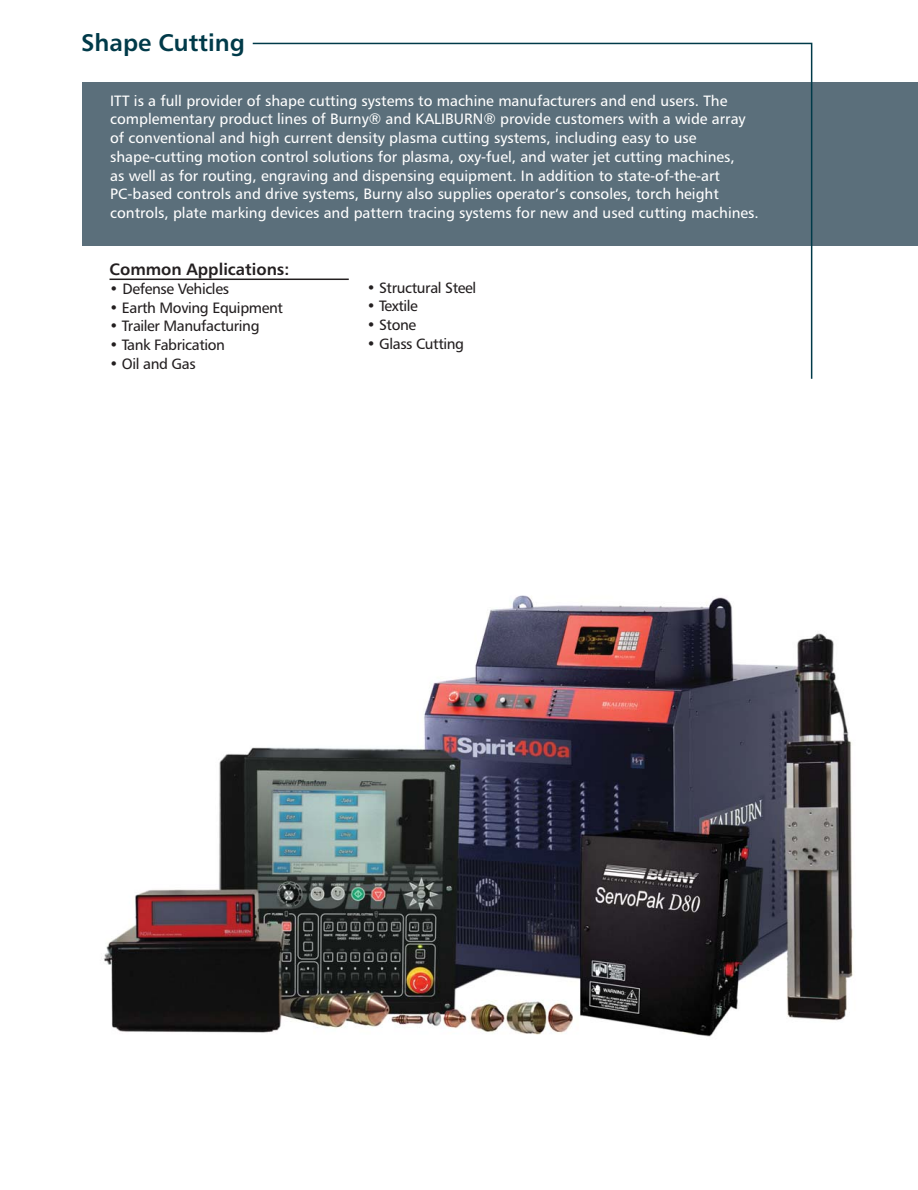
<style>
.page{position:relative;width:918px;height:1190px;background:#fff}
.page>*{position:absolute;margin:0;border:0;box-sizing:border-box;transform-origin:0 0}
.t1{font:24px "Humanist 777 BT Bold B";color:#003a49}
.t2{font:16.5px "Humanist 777 BT Bold B";color:#231f20}
.t3{font:15px/18.8px "Humanist 777 BT Roman B";color:#fff}
.t4{font:15px "Humanist 777 BT Roman B";letter-spacing:-.025em;color:#231f20}
</style>
<div class="page">
<img style="left:104px;top:595px;width:749px;height:442px">
<div style="left:82px;top:82px;width:836px;height:164px;background:#5b6f7b"></div>
<hr style="left:110px;top:278px;width:239px;height:2px;background:#231f20">
<svg style="left:251px;top:42px;width:562px;height:337px"></svg>
<h1 class="t1" style="left:81px;top:33px;width:165px">Shape Cutting</h1>
<p class="t3" style="left:110px;top:92px;width:650px">ITT is a full provider of shape cutting systems to machine manufacturers and end users. The complementary product lines of Burny® and KALIBURN® provide customers with a wide array of conventional and high current density plasma cutting systems, including easy to use shape-cutting motion control solutions for plasma, oxy-fuel, and water jet cutting machines,<br>as well as for routing, engraving and dispensing equipment. In addition to state-of-the-art PC-based controls and drive systems, Burny also supplies operator’s consoles, torch height controls, plate marking devices and pattern tracing systems for new and used cutting machines.</p>
<p class="t2" style="left:110px;top:263px;width:181px">Common Applications:</p>
<p class="t4" style="left:110px;top:282px;width:121px">• Defense Vehicles</p>
<p class="t4" style="left:110px;top:301px;width:175px">• Earth Moving Equipment</p>
<p class="t4" style="left:110px;top:320px;width:152px">• Trailer Manufacturing</p>
<p class="t4" style="left:110px;top:339px;width:117px">• Tank Fabrication</p>
<p class="t4" style="left:110px;top:357px;width:88px">• Oil and Gas</p>
<p class="t4" style="left:367px;top:281px;width:111px">• Structural Steel</p>
<p class="t4" style="left:367px;top:300px;width:53px">• Textile</p>
<p class="t4" style="left:367px;top:319px;width:51px">• Stone</p>
<p class="t4" style="left:367px;top:338px;width:99px">• Glass Cutting</p>
</div>
